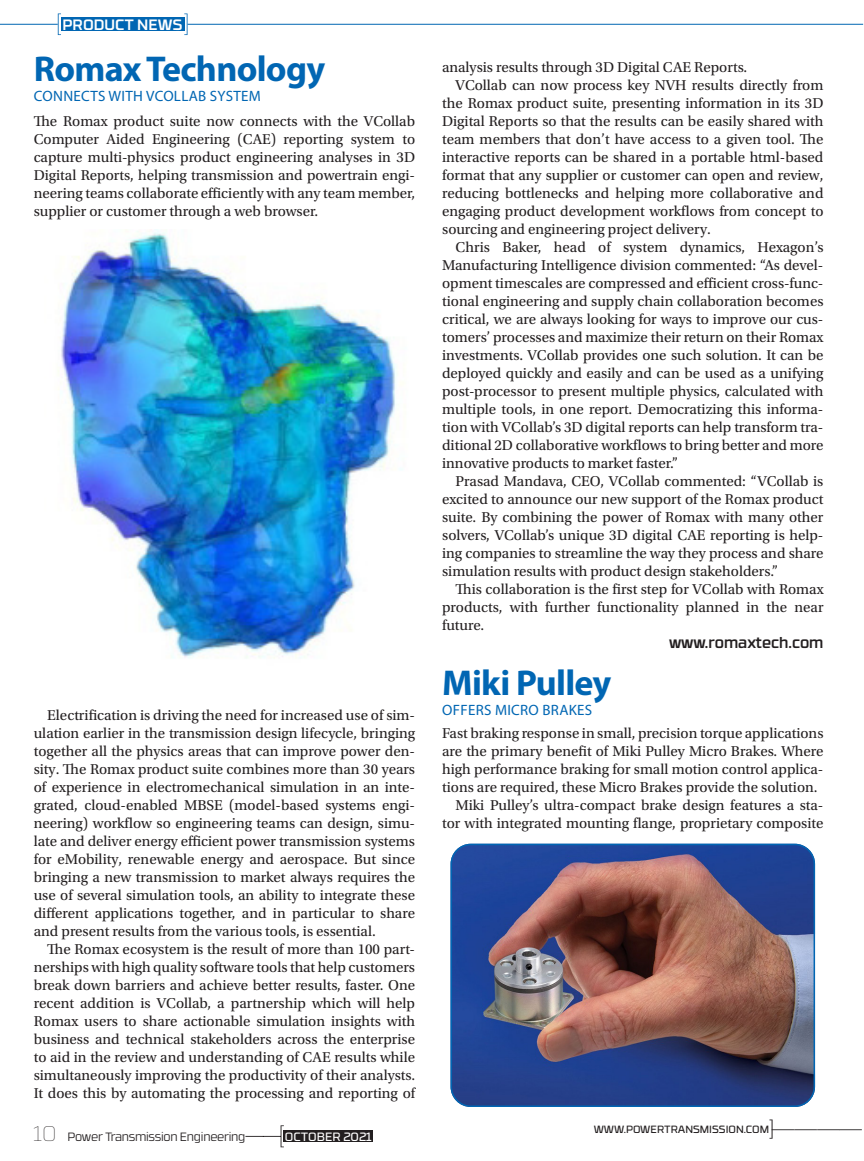
<style>
.page{position:relative;width:864px;height:1161px;background:#fff}
.page>*{position:absolute;margin:0;border:0;box-sizing:border-box;transform-origin:0 0}
.News_Product_Header{font:700 36px "Myriad Pro";letter-spacing:-.02em;color:#0166b3}
.t1{font:300 condensed 24px "Myriad Pro";color:#231f20}
.Body_Text{font:15px/18px "Utopia Std";color:#231f20;text-align:justify}
.Body_Text_after_Head{font:15px/18px "Utopia Std";color:#231f20;text-align:justify}
.News_Sub-head{font:15px "Myriad Pro";letter-spacing:.02em;color:#0166b3}
.FMI_Wed_Site_Foot{font:500 15px "RB No 3.1";color:#231f20}
.t2{font:500 15px "RB No 3.1";color:#fff}
.t3{font:300 12px "RB No 3.1";letter-spacing:-.02em;color:#231f20}
.t4{font:12px "RB No 3.1";color:#fff}
.t5{font:10.5px "RB No 3.1";color:#231f20}
.s1{font-weight:100;font-size:21px}
</style>
<div class="page">
<img style="left:58px;top:230px;width:344px;height:428px">
<img style="left:451px;top:844px;width:364px;height:263px">
<div style="left:451px;top:844px;width:364px;height:263px;border:2px solid #0166b3;border-radius:20px"></div>
<svg style="left:245px;top:1125px;width:39px;height:22px"></svg>
<div style="left:284px;top:1131px;width:89px;height:11px;background:#231f20"></div>
<div style="left:61px;top:17px;width:123px;height:14px;background:#0166b3"></div>
<svg style="left:184px;top:14px;width:4px;height:21px"></svg>
<hr style="left:188px;top:24px;width:675px;height:1px;background:#0166b3">
<svg style="left:58px;top:14px;width:3px;height:21px"></svg>
<hr style="left:0;top:24px;width:58px;height:1px;background:#0166b3">
<p class="t2" style="left:62px;top:13px;width:122px">PRODUCT NEWS</p>
<p class="News_Product_Header" style="left:34px;top:49px;width:293px">Romax Technology</p>
<p class="News_Sub-head" style="left:34px;top:88px;width:229px">CONNECTS WITH VCOLLAB SYSTEM</p>
<p class="Body_Text_after_Head" style="left:34px;top:112px;width:383px">The Romax product suite now connects with the VCollab Computer Aided Engineering (CAE) reporting system to capture multi-physics product engineering analyses in 3D Digital Reports, helping transmission and powertrain engi&shy;neering teams collaborate efficiently with any team member, supplier or customer through a web browser.</p>
<p class="Body_Text" style="left:34px;top:706px;width:383px;text-indent:14px">Electrification is driving the need for increased use of sim&shy;ulation earlier in the transmission design lifecycle, bringing together all the physics areas that can improve power den&shy;sity. The Romax product suite combines more than 30 years of experience in electromechanical simulation in an inte&shy;grated, cloud-enabled MBSE (model-based systems engi&shy;neering) workflow so engineering teams can design, simu&shy;late and deliver energy efficient power transmission systems for eMobility, renewable energy and aerospace. But since bringing a new transmission to market always requires the use of several simulation tools, an ability to integrate these different applications together, and in particular to share and present results from the various tools, is essential.</p>
<p class="Body_Text" style="left:34px;top:940px;width:383px;text-indent:14px">The Romax ecosystem is the result of more than 100 part&shy;nerships with high quality software tools that help customers break down barriers and achieve better results, faster. One recent addition is VCollab, a partnership which will help Romax users to share actionable simulation insights with business and technical stakeholders across the enterprise to aid in the review and understanding of CAE results while simultaneously improving the productivity of their analysts.<br>It does this by automating the processing and reporting of</p>
<p class="t3" style="left:33px;top:1128px;width:213px"><span class="s1">10</span> Power Transmission Engineering</p>
<p class="t4" style="left:285px;top:1128px;width:88px">OCTOBER 2021</p>
<p class="Body_Text" style="left:442px;top:58px;width:307px">analysis results through 3D Digital CAE Reports.</p>
<p class="Body_Text" style="left:442px;top:76px;width:383px;text-indent:14px">VCollab can now process key NVH results directly from the Romax product suite, presenting information in its 3D Digital Reports so that the results can be easily shared with team members that don’t have access to a given tool. The interactive reports can be shared in a portable html-based format that any supplier or customer can open and review, reducing bottlenecks and helping more collaborative and engaging product development workflows from concept to sourcing and engineering project delivery.</p>
<p class="Body_Text" style="left:442px;top:238px;width:383px;text-indent:14px">Chris Baker, head of system dynamics, Hexagon’s Manufacturing Intelligence division commented: “As devel&shy;opment timescales are compressed and efficient cross-func&shy;tional engineering and supply chain collaboration becomes critical, we are always looking for ways to improve our cus&shy;tomers’ processes and maximize their return on their Romax investments. VCollab provides one such solution. It can be deployed quickly and easily and can be used as a unifying post-processor to present multiple physics, calculated with multiple tools, in one report. Democratizing this informa&shy;tion with VCollab’s 3D digital reports can help transform tra&shy;ditional 2D collaborative workflows to bring better and more innovative products to market faster.”</p>
<p class="Body_Text" style="left:442px;top:472px;width:383px;text-indent:14px">Prasad Mandava, CEO, VCollab commented: “VCollab is excited to announce our new support of the Romax product suite. By combining the power of Romax with many other solvers, VCollab’s unique 3D digital CAE reporting is help&shy;ing companies to streamline the way they process and share simulation results with product design stakeholders.”</p>
<p class="Body_Text" style="left:442px;top:580px;width:383px;text-indent:14px">This collaboration is the first step for VCollab with Romax products, with further functionality planned in the near future.</p>
<p class="FMI_Wed_Site_Foot" style="left:669px;top:631px;width:156px">www.romaxtech.com</p>
<p class="News_Product_Header" style="left:442px;top:662px;width:171px">Miki Pulley</p>
<p class="News_Sub-head" style="left:442px;top:701px;width:152px">OFFERS MICRO BRAKES</p>
<p class="Body_Text_after_Head" style="left:442px;top:724px;width:383px">Fast braking response in small, precision torque applications are the primary benefit of Miki Pulley Micro Brakes. Where high performance braking for small motion control applica&shy;tions are required, these Micro Brakes provide the solution.</p>
<p class="Body_Text" style="left:442px;top:796px;width:383px;text-align:right">Miki Pulley’s ultra-compact brake design features a sta&shy;tor with integrated mounting flange, proprietary composite</p>
<p class="t5" style="left:594px;top:1122px;width:177px">WWW.POWERTRANSMISSION.COM</p>
<h2 class="t1" style="left:769px;top:1116px;width:96px">]————</h2>
</div>
